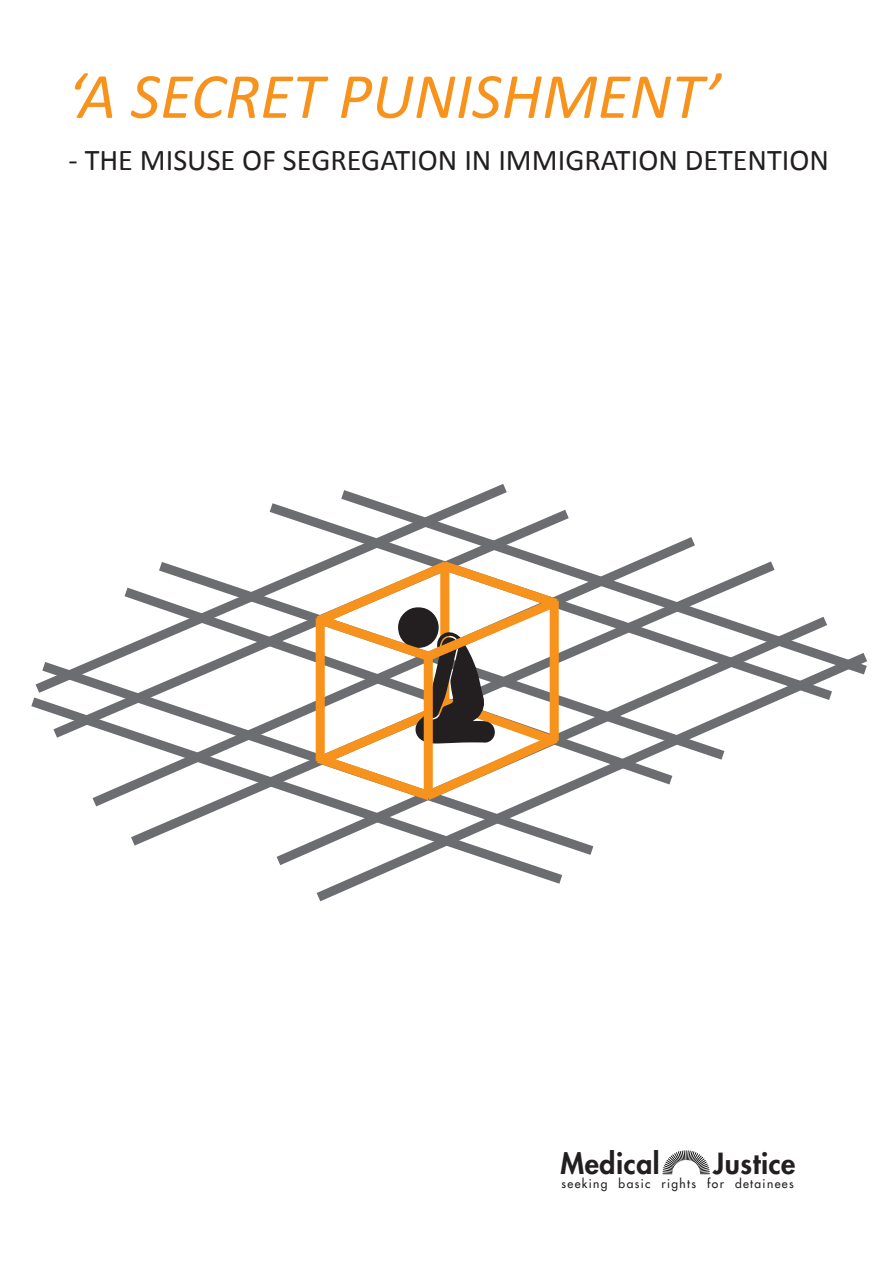
<style>
.page{position:relative;width:893px;height:1263px;background:#fff}
.page>*{position:absolute;margin:0;border:0;box-sizing:border-box;transform-origin:0 0}
.t1{font:italic 65.1px "Calibri";color:#f7931d}
.t2{font:30.3px "Calibri";color:#231f20}
.t3{font:800 28.35px "Futura LT";letter-spacing:.02em;color:#231f20}
.t4{font:12px "Futura LT";letter-spacing:.115em;color:#231f20}
</style>
<div class="page">
<svg style="left:517px;top:510px;width:310px;height:135px"></svg>
<svg style="left:31px;top:700px;width:275px;height:165px"></svg>
<svg style="left:306px;top:645px;width:561px;height:257px"></svg>
<svg style="left:33px;top:484px;width:484px;height:216px"></svg>
<svg style="left:306px;top:554px;width:262px;height:254px"></svg>
<div style="left:316px;top:618px;width:9px;height:143px;background:#f7931d"></div>
<svg style="left:662px;top:1150px;width:48px;height:24px"></svg>
<p class="t1" style="left:67px;top:51px;width:655px">‘A SECRET PUNISHMENT’</p>
<p class="t2" style="left:69px;top:139px;width:762px">- THE MISUSE OF SEGREGATION IN IMMIGRATION DETENTION</p>
<p class="t3" style="left:561px;top:1144px;width:101px">Medical</p>
<p class="t3" style="left:713px;top:1145px;width:84px">Justice</p>
<p class="t4" style="left:561px;top:1175px;width:234px">seeking basic rights for detainees</p>
</div>
